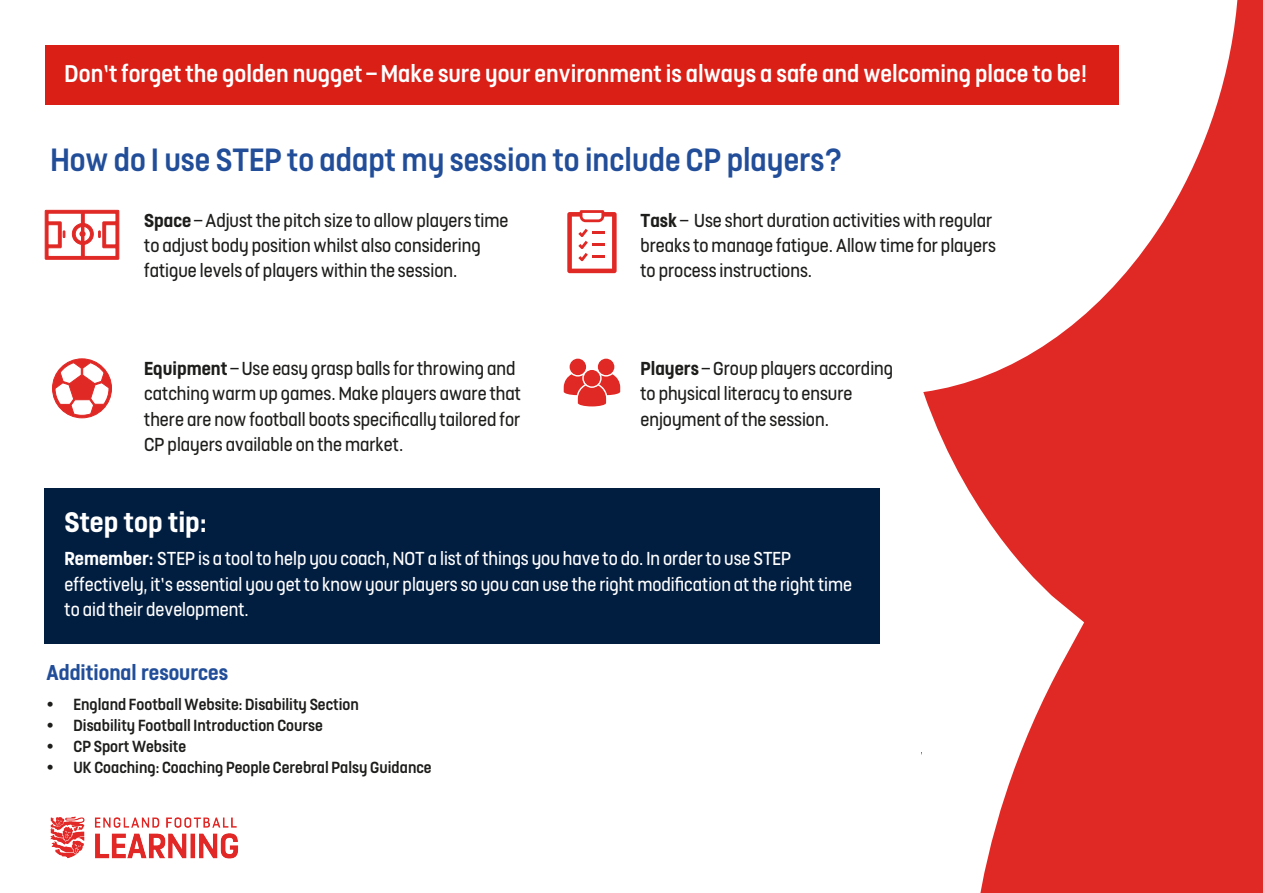
<style>
.page{position:relative;width:1263px;height:893px;background:#fff}
.page>*{position:absolute;margin:0;border:0;box-sizing:border-box;transform-origin:0 0}
.t1{font:500 36px "FS Dillon";color:#224e99}
.t2{font:700 31.65px "FS Dillon";color:#fff}
.t3{font:500 27px "FS Dillon";color:#fff}
.t4{font:700 24px "FS Dillon";color:#224e99}
.t5{font:21px/25.2px "FS Dillon";color:#1d1d1b}
.t6{font:21px/25.2px "FS Dillon";color:#fff}
.t7{font:500 18px "FS Dillon";color:#1d1d1b}
.s1{font-weight:700}
</style>
<div class="page">
<div style="left:44px;top:489px;width:836px;height:155px;background:#011d40"></div>
<svg style="left:45px;top:210px;width:74px;height:50px"></svg>
<svg style="left:567px;top:210px;width:50px;height:63px"></svg>
<svg style="left:52px;top:358px;width:60px;height:60px"></svg>
<div style="left:570px;top:359px;width:16px;height:16px;background:#e02925;border-radius:50%"></div>
<div style="left:598px;top:359px;width:16px;height:16px;background:#e02925;border-radius:50%"></div>
<svg style="left:584px;top:370px;width:16px;height:16px"></svg>
<svg style="left:564px;top:374px;width:56px;height:32px"></svg>
<svg style="left:1186px;top:0;width:77px;height:346px;fill:#e02925"></svg>
<div style="left:1186px;top:346px;width:77px;height:547px;background:#e02925"></div>
<svg style="left:922px;top:104px;width:264px;height:789px;fill:#e02925"></svg>
<img style="left:50px;top:816px;width:189px;height:43px">
<div style="left:45px;top:45px;width:1074px;height:59px;background:#d91f16"></div>
<p class="t3" style="left:65px;top:55px;width:1024px">Don’t forget the golden nugget – Make sure your environment is always a safe and welcoming place to be!</p>
<p class="t1" style="left:50px;top:135px;width:794px">How do I use STEP to adapt my session to include CP players?</p>
<p class="t5" style="left:144px;top:206px;width:366px"><span class="s1">Space</span> – Adjust the pitch size to allow players time to adjust body position whilst also considering fatigue levels of players within the session.</p>
<p class="t5" style="left:640px;top:206px;width:357px"><span class="s1">Task</span> – Use short duration activities with regular breaks to manage fatigue. Allow time for players to process instructions.</p>
<p class="t5" style="left:144px;top:355px;width:378px"><span class="s1">Equipment</span> – Use easy grasp balls for throwing and catching warm up games. Make players aware that there are now football boots specifically tailored for CP players available on the market.</p>
<p class="t5" style="left:640px;top:355px;width:254px"><span class="s1">Players</span> – Group players according to physical literacy to ensure enjoyment of the session.</p>
<p class="t2" style="left:65px;top:499px;width:144px">Step top tip:</p>
<p class="t6" style="left:65px;top:545px;width:789px"><span class="s1">Remember:</span> STEP is a tool to help you coach, NOT a list of things you have to do. In order to use STEP effectively, it’s essential you get to know your players so you can use the right modification at the right time to aid their development.</p>
<p class="t4" style="left:46px;top:655px;width:183px">Additional resources</p>
<p class="t7" style="left:46px;top:691px;width:314px">• England Football Website: Disability Section</p>
<p class="t7" style="left:46px;top:712px;width:278px">• Disability Football Introduction Course</p>
<p class="t7" style="left:46px;top:733px;width:141px">• CP Sport Website</p>
<p class="t7" style="left:46px;top:754px;width:387px">• UK Coaching: Coaching People Cerebral Palsy Guidance</p>
</div>
